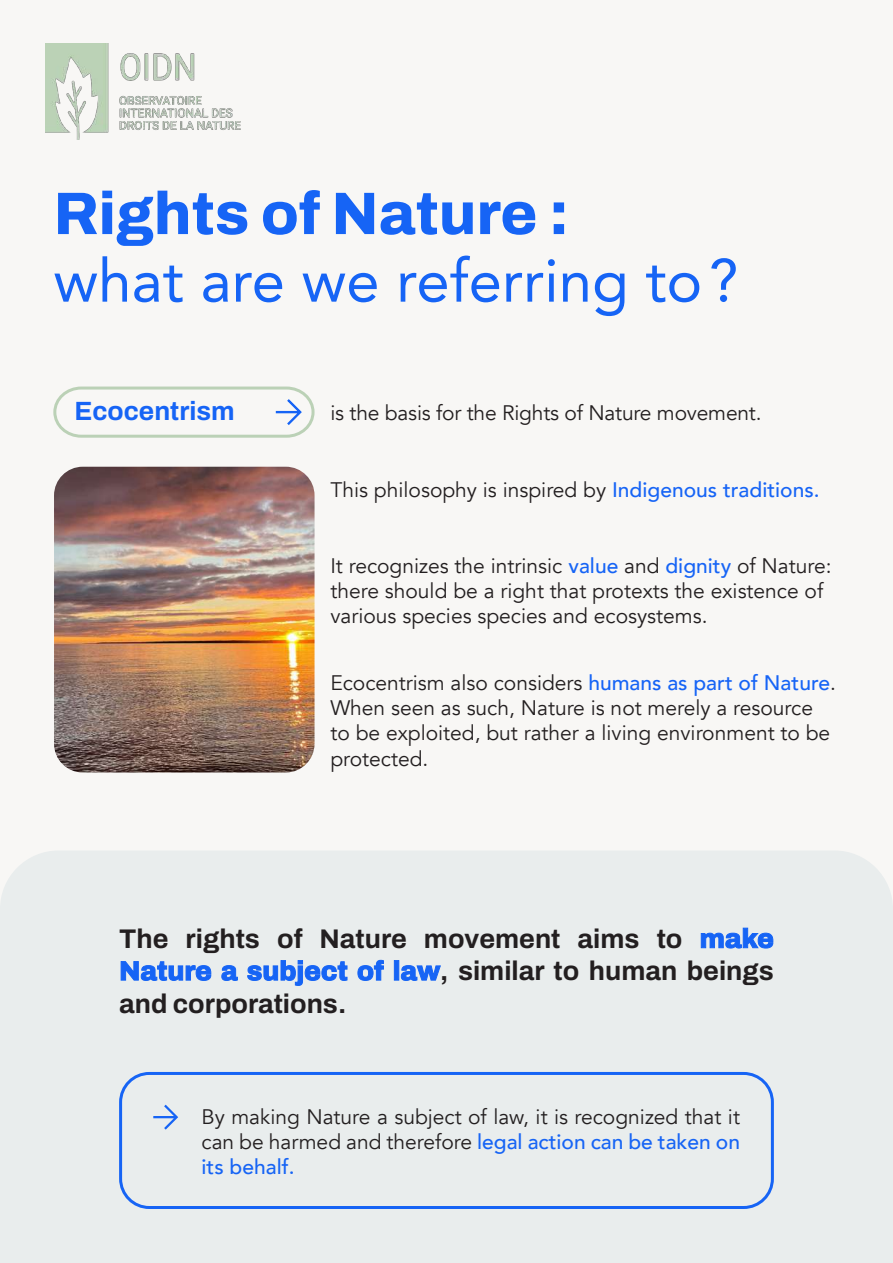
<style>
.page{position:relative;width:893px;height:1263px;background:#fff}
.page>*{position:absolute;margin:0;border:0;box-sizing:border-box;transform-origin:0 0}
.t1{font:60px "Avenir";color:#1664f5}
.t2{font:800 60px "Archivo";color:#1664f5}
.t3{font:700 27px/32.4px "Archivo";color:#231f20;text-align:justify}
.t4{font:700 26.4px "Archivo";color:#1664f5}
.t5{font:21px/25.2px "Avenir";color:#231f20}
.s1{font-weight:500;color:#1664f5}
.s2{font-weight:800;color:#1664f5}
</style>
<div class="page">
<div style="left:0;top:0;width:892px;height:1263px;background:#f8f7f5"></div>
<img style="left:46px;top:44px;width:195px;height:95px">
<div style="left:0;top:851px;width:892px;height:412px;background:#e9eded"></div>
<svg style="left:53px;top:386px;width:262px;height:52px"></svg>
<div style="left:119px;top:1072px;width:654px;height:137px;border:3px solid #1664f5;border-radius:29px"></div>
<svg style="left:153px;top:1104px;width:26px;height:27px"></svg>
<img style="left:54px;top:467px;width:260px;height:305px">
<h1 class="t2" style="left:54px;top:169px;width:517px">Rights of Nature :</h1>
<h1 class="t1" style="left:54px;top:233px;width:686px">what are we referring to?</h1>
<p class="t4" style="left:74px;top:391px;width:162px">Ecocentrism</p>
<p class="t5" style="left:330px;top:400px;width:432px">is the basis for the Rights of Nature movement.</p>
<p class="t5" style="left:330px;top:477px;width:490px">This philosophy is inspired by <span class="s1">Indigenous traditions.</span></p>
<p class="t5" style="left:330px;top:553px;width:502px">It recognizes the intrinsic <span class="s1">value</span> and <span class="s1">dignity</span> of Nature: there should be a right that protexts the existence of various species species and ecosystems.</p>
<p class="t5" style="left:330px;top:671px;width:507px">Ecocentrism also considers <span class="s1">humans as part of Nature</span>.<br>When seen as such, Nature is not merely a resource to be exploited, but rather a living environment to be protected.</p>
<p class="t3" style="left:119px;top:922px;width:656px">The rights of Nature movement aims to <span class="s2">make Nature a subject of law</span>, similar to human beings and corporations.</p>
<p class="t5" style="left:201px;top:1104px;width:540px;text-align:justify">By making Nature a subject of law, it is recognized that it can be harmed and therefore <span class="s1">legal action can be taken on its behalf.</span></p>
</div>
